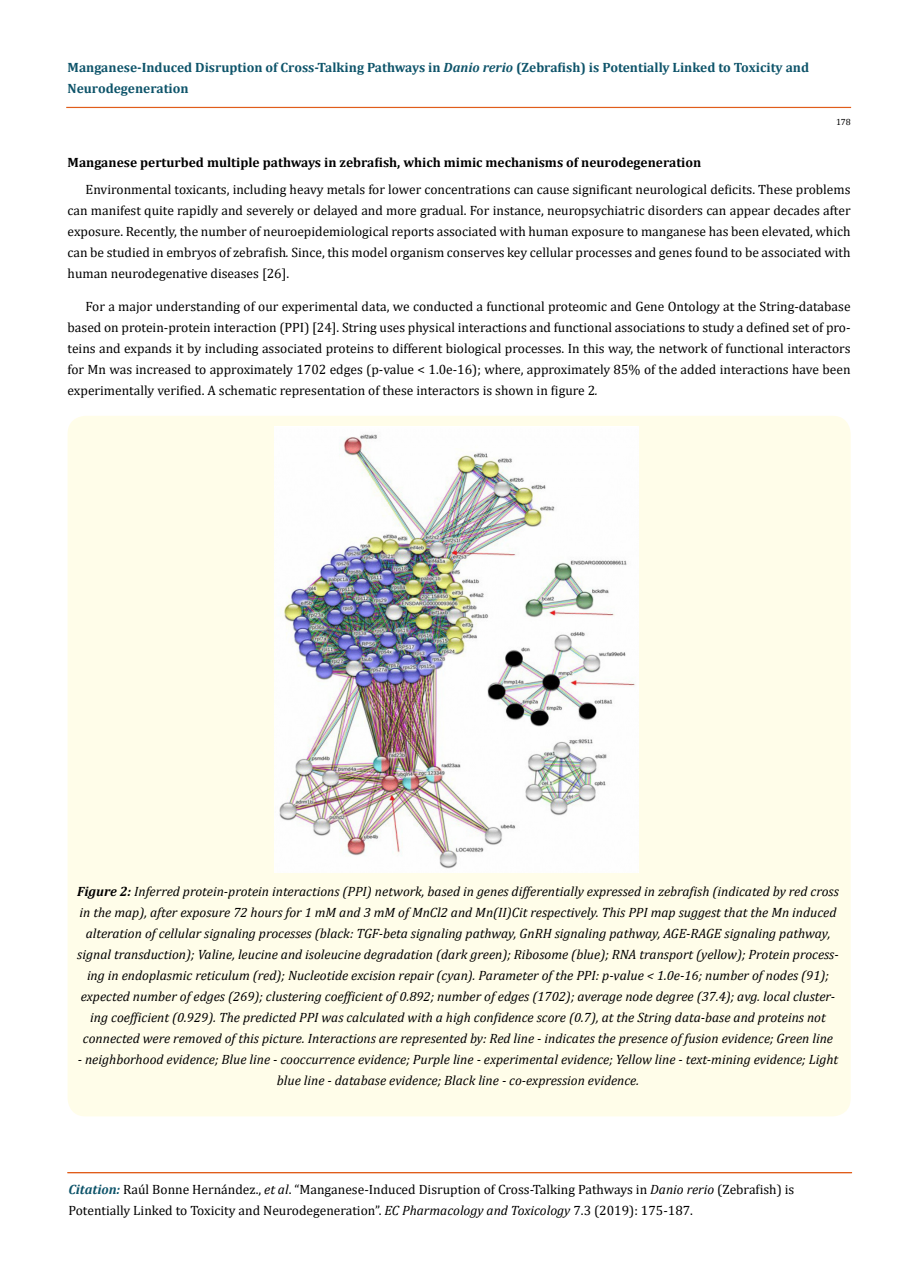
<style>
.page{position:relative;width:917px;height:1280px;background:#fff}
.page>*{position:absolute;margin:0;border:0;box-sizing:border-box;transform-origin:0 0}
.t1{font:13.5px/21px "Cambria";color:#000;text-align:justify}
.t2{font:italic 13.5px/21px "Cambria";color:#000;text-align:center}
.t3{font:700 13.5px/21px "Cambria";color:#0e546a}
.t4{font:700 13.5px "Cambria";color:#000}
.t5{font:9px "Cambria";color:#000}
.s1{font-style:italic}
.s2{font-weight:700}
.s3{font-weight:700;font-style:italic;color:#0e546a}
</style>
<div class="page">
<div style="left:67px;top:107px;width:783px;height:1px;border:1px solid #e05d1a"></div>
<div style="left:68px;top:1172px;width:783px;height:1px;border:1px solid #e05d1a"></div>
<div style="left:68px;top:416px;width:782px;height:700px;background:#fffde9;border-radius:18px"></div>
<img style="left:274px;top:426px;width:364px;height:446px">
<p class="t3" style="left:68px;top:56px;width:743px">Manganese-Induced Disruption of Cross-Talking Pathways in <span class="s1">Danio rerio</span> (Zebrafish) is Potentially Linked to Toxicity and<br>Neurodegeneration</p>
<p class="t5" style="left:836px;top:117px;width:16px">178</p>
<p class="t4" style="left:68px;top:153px;width:635px">Manganese perturbed multiple pathways in zebrafish, which mimic mechanisms of neurodegeneration</p>
<p class="t1" style="left:68px;top:179px;width:784px;text-indent:18px">Environmental toxicants, including heavy metals for lower concentrations can cause significant neurological deficits. These problems can manifest quite rapidly and severely or delayed and more gradual. For instance, neuropsychiatric disorders can appear decades after exposure. Recently, the number of neuroepidemiological reports associated with human exposure to manganese has been elevated, which can be studied in embryos of zebrafish<span class="s1">.</span> Since, this model organism conserves key cellular processes and genes found to be associated with human neurodegenative diseases [26].</p>
<p class="t1" style="left:68px;top:296px;width:784px;text-indent:18px">For a major understanding of our experimental data, we conducted a functional proteomic and Gene Ontology at the String-database based on protein-protein interaction (PPI) [24]. String uses physical interactions and functional associations to study a defined set of pro&shy;teins and expands it by including associated proteins to different biological processes. In this way, the network of functional interactors for Mn was increased to approximately 1702 edges (p-value &lt; 1.0e-16); where, approximately 85% of the added interactions have been experimentally verified. A schematic representation of these interactors is shown in figure 2<span class="s1">.</span></p>
<p class="t2" style="left:77px;top:880px;width:763px"><span class="s2">Figure 2:</span> Inferred protein-protein interactions (PPI) network, based in genes differentially expressed in zebrafish (indicated by red cross in the map), after exposure 72 hours for 1 mM and 3 mM of MnCl2 and Mn(II)Cit respectively. This PPI map suggest that the Mn induced alteration of cellular signaling processes (black: TGF-beta signaling pathway, GnRH signaling pathway, AGE-RAGE signaling pathway, signal transduction); Valine, leucine and isoleucine degradation (dark green); Ribosome (blue); RNA transport (yellow); Protein process&shy;ing in endoplasmic reticulum (red); Nucleotide excision repair (cyan). Parameter of the PPI: p-value &lt; 1.0e-16; number of nodes (91); expected number of edges (269); clustering coefficient of 0.892; number of edges (1702); average node degree (37.4); avg. local cluster&shy;ing coefficient (0.929). The predicted PPI was calculated with a high confidence score (0.7), at the String data-base and proteins not connected were removed of this picture. Interactions are represented by: Red line - indicates the presence of fusion evidence; Green line</p>
<p class="t2" style="left:78px;top:1048px;width:762px">- neighborhood evidence; Blue line - cooccurrence evidence; Purple line - experimental evidence; Yellow line - text-mining evidence; Light blue line - database evidence; Black line - co-expression evidence.</p>
<p class="t1" style="left:68px;top:1178px;width:727px"><span class="s3">Citation:</span> Raúl Bonne Hernández., <span class="s1">et al</span>. “Manganese-Induced Disruption of Cross-Talking Pathways in <span class="s1">Danio rerio</span> (Zebrafish) is<br>Potentially Linked to Toxicity and Neurodegeneration”. <span class="s1">EC Pharmacology and Toxicology</span> 7.3 (2019): 175-187.</p>
</div>
